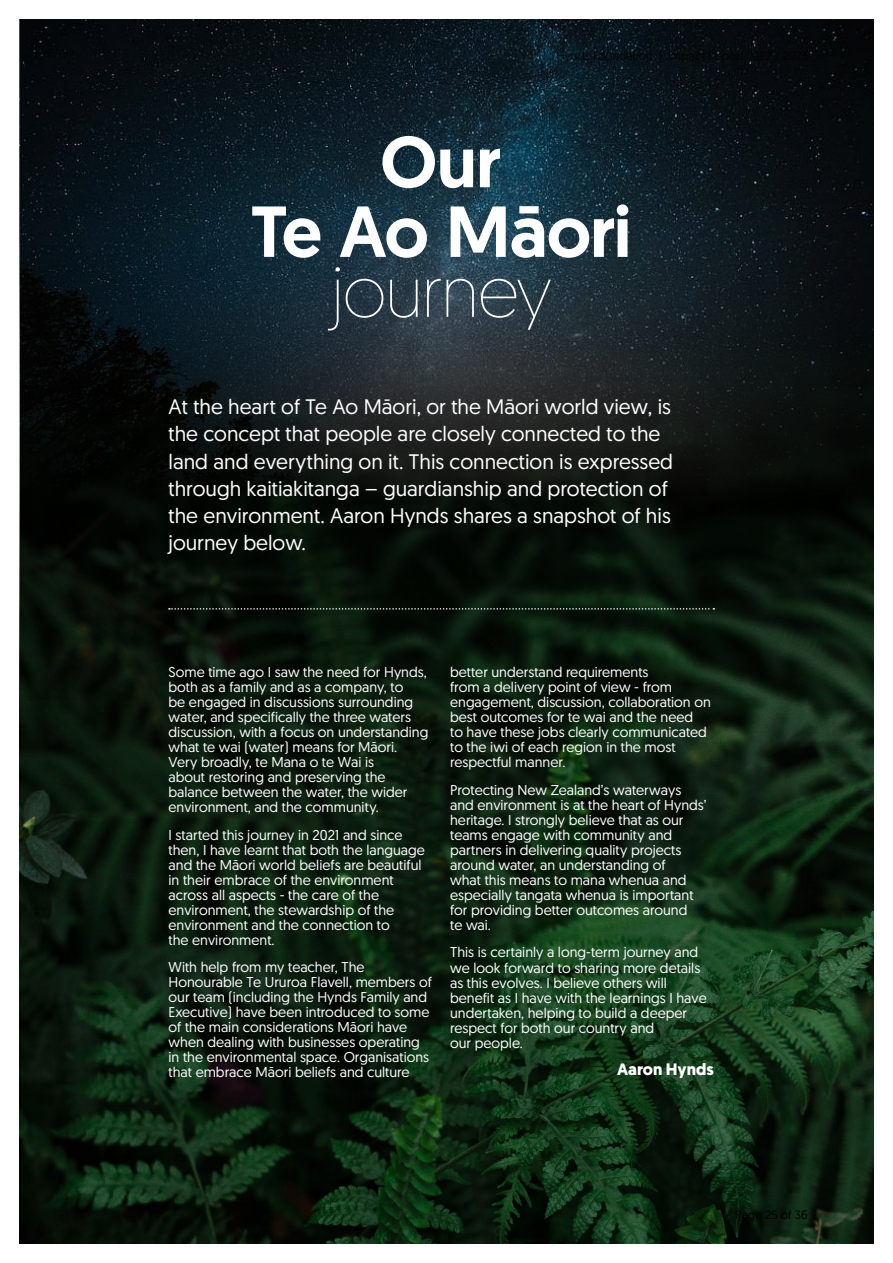
<style>
.page{position:relative;width:893px;height:1263px;background:#fff}
.page>*{position:absolute;margin:0;border:0;box-sizing:border-box;transform-origin:0 0}
.t1{font:500 72px/69.6px "Geomanist";letter-spacing:-.01em;color:#fff;text-align:center}
.t2{font:200 72px "Geomanist";letter-spacing:-.025em;color:#fff}
.t3{font:21px/27px "Geomanist";color:#fff}
.t4{font:700 16.5px "Geomanist";color:#fff}
.t5{font:14.25px/15px "Geomanist";color:#fff}
.t6{font:12px "Geomanist";letter-spacing:.01em;color:#000}
</style>
<div class="page">
<img style="left:19px;top:538px;width:855px;height:706px">
<svg style="left:169px;top:608px;width:545px;height:2px"></svg>
<img style="left:19px;top:19px;width:855px;height:519px">
<h1 class="t1" style="left:251px;top:126px;width:382px">Our<br>Te Ao Māori</h1>
<h1 class="t2" style="left:331px;top:246px;width:222px">journey</h1>
<p class="t3" style="left:169px;top:393px;width:506px">At the heart of Te Ao Māori, or the Māori world view, is the concept that people are closely connected to the land and everything on it. This connection is expressed through kaitiakitanga – guardianship and protection of the environment. Aaron Hynds shares a snapshot of his journey below.</p>
<p class="t5" style="left:169px;top:664px;width:261px">Some time ago I saw the need for Hynds, both as a family and as a company, to<br>be engaged in discussions surrounding water, and specifically the three waters discussion, with a focus on understanding what te wai (water) means for Māori.<br>Very broadly, te Mana o te Wai is<br>about restoring and preserving the balance between the water, the wider environment, and the community.</p>
<p class="t5" style="left:169px;top:827px;width:258px">I started this journey in 2021 and since then, I have learnt that both the language and the Māori world beliefs are beautiful in their embrace of the environment across all aspects - the care of the environment, the stewardship of the environment and the connection to<br>the environment.</p>
<p class="t5" style="left:169px;top:959px;width:265px">With help from my teacher, The Honourable Te Ururoa Flavell, members of our team (including the Hynds Family and Executive) have been introduced to some of the main considerations Māori have when dealing with businesses operating in the environmental space. Organisations that embrace Māori beliefs and culture</p>
<p class="t5" style="left:450px;top:664px;width:262px">better understand requirements<br>from a delivery point of view - from engagement, discussion, collaboration on best outcomes for te wai and the need<br>to have these jobs clearly communicated to the iwi of each region in the most respectful manner.</p>
<p class="t5" style="left:450px;top:782px;width:258px">Protecting New Zealand’s waterways and environment is at the heart of Hynds’ heritage. I strongly believe that as our teams engage with community and partners in delivering quality projects around water, an understanding of<br>what this means to mana whenua and especially tangata whenua is important for providing better outcomes around<br>te wai.</p>
<p class="t5" style="left:450px;top:944px;width:258px">This is certainly a long-term journey and we look forward to sharing more details as this evolves. I believe others will benefit as I have with the learnings I have undertaken, helping to build a deeper respect for both our country and<br>our people.</p>
<p class="t4" style="left:617px;top:1058px;width:98px">Aaron Hynds</p>
<p class="t6" style="left:735px;top:1207px;width:74px">Page 25 of 36</p>
</div>
